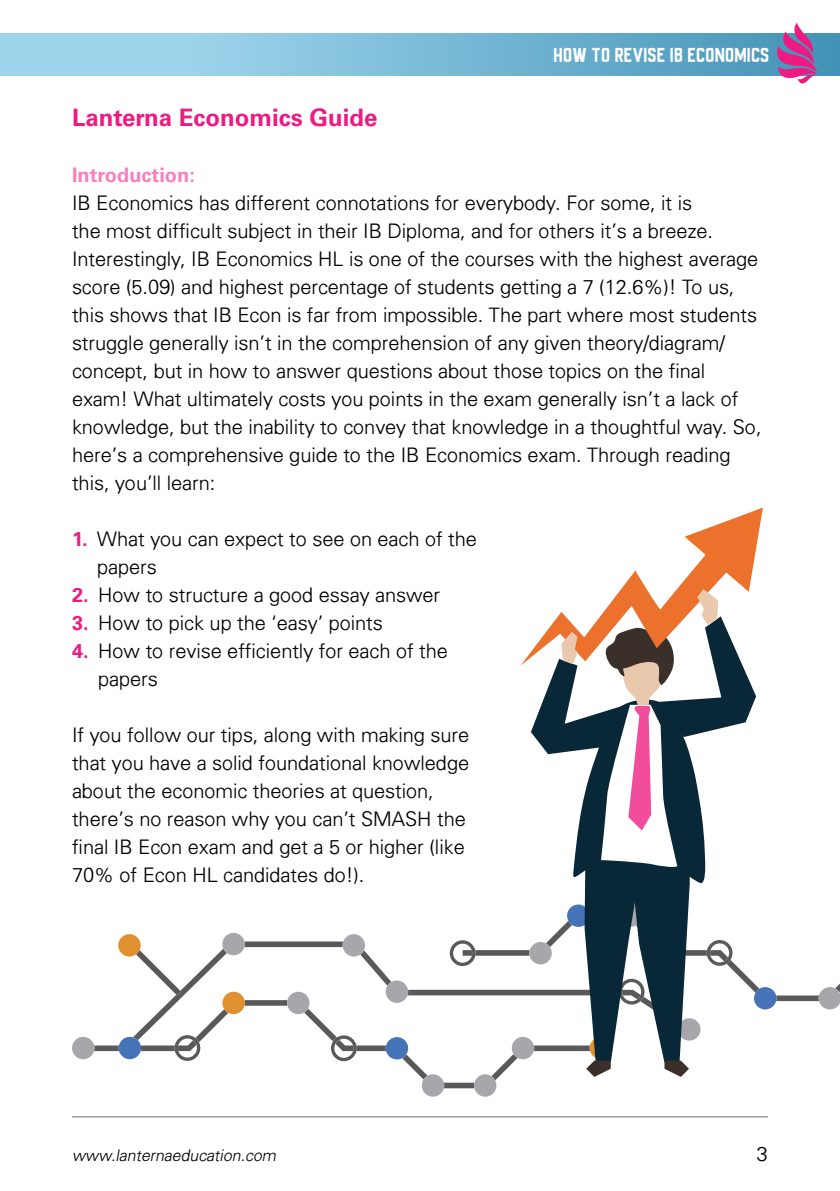
<style>
.page{position:relative;width:840px;height:1191px;background:#fff}
.page>*{position:absolute;margin:0;border:0;box-sizing:border-box;transform-origin:0 0}
.t1{font:700 24px "Univers LT Std";color:#ee1a82}
.t2{font:300 20px/28px "Univers";color:#000}
.t3{font:700 20px "Univers LT Std";color:#f780bd}
.t4{font:18px "Universal Knowledge";color:#fff}
.t5{font:italic 300 16px "Univers";color:#000}
.s1{font-family:"Univers LT Std";font-weight:700;color:#ee1a82}
</style>
<div class="page">
<hr style="left:72px;top:1116px;width:696px;height:1px;background:#6e6d6c">
<div style="left:0;top:34px;width:840px;height:41px;background:linear-gradient(to right,#acdff4,#4896ba)"></div>
<svg style="left:777px;top:23px;width:39px;height:60px"></svg>
<svg style="left:72px;top:508px;width:768px;height:589px"></svg>
<p class="t1" style="left:72px;top:104px;width:307px">Lanterna Economics Guide</p>
<p class="t4" style="left:554px;top:44px;width:217px">HOW TO REVISE IB ECONOMICS</p>
<p class="t3" style="left:72px;top:163px;width:124px">Introduction:</p>
<p class="t2" style="left:72px;top:188px;width:691px">IB Economics has different connotations for everybody. For some, it is<br>the most difficult subject in their IB Diploma, and for others it’s a breeze.<br>Interestingly, IB Economics HL is one of the courses with the highest average score (5.09) and highest percentage of students getting a 7 (12.6%)! To us, this shows that IB Econ is far from impossible. The part where most students struggle generally isn’t in the comprehension of any given theory/diagram/ concept, but in how to answer questions about those topics on the final exam! What ultimately costs you points in the exam generally isn’t a lack of knowledge, but the inability to convey that knowledge in a thoughtful way. So, here’s a comprehensive guide to the IB Economics exam. Through reading this, you’ll learn:</p>
<p class="t2" style="left:97px;top:524px;width:381px;text-indent:-25px"><span class="s1">1.</span> What you can expect to see on each of the papers</p>
<p class="t2" style="left:72px;top:580px;width:369px"><span class="s1">2.</span> How to structure a good essay answer</p>
<p class="t2" style="left:72px;top:608px;width:312px"><span class="s1">3.</span> How to pick up the ‘easy’ points</p>
<p class="t2" style="left:98px;top:636px;width:351px;text-indent:-26px"><span class="s1">4.</span> How to revise efficiently for each of the papers</p>
<p class="t2" style="left:72px;top:720px;width:398px">If you follow our tips, along with making sure that you have a solid foundational knowledge about the economic theories at question, there’s no reason why you can’t SMASH the final IB Econ exam and get a 5 or higher (like 70% of Econ HL candidates do!).</p>
<p class="t5" style="left:72px;top:1145px;width:209px">www.lanternaeducation.com</p>
<p class="t2" style="left:756px;top:1139px;width:13px">3</p>
</div>
